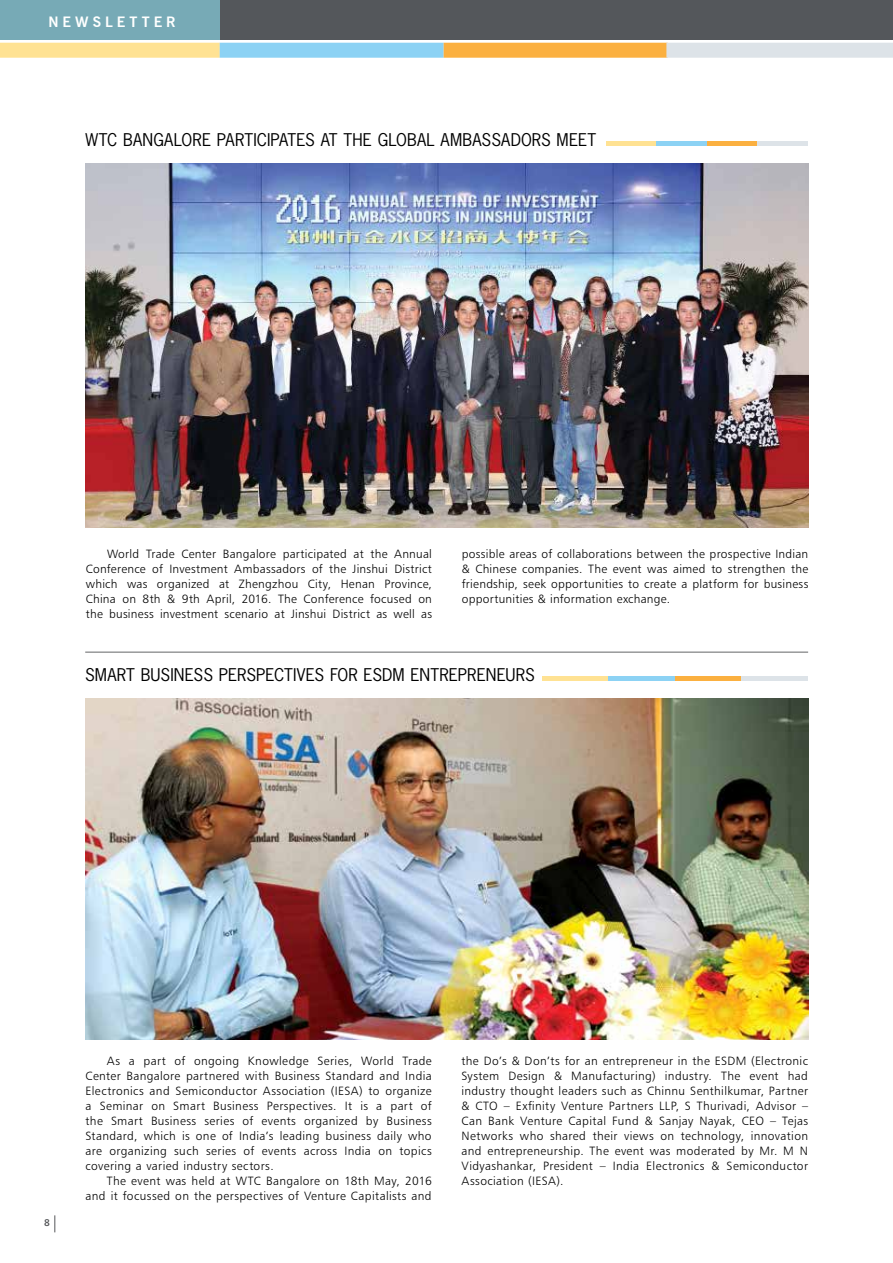
<style>
.page{position:relative;width:893px;height:1263px;background:#fff}
.page>*{position:absolute;margin:0;border:0;box-sizing:border-box;transform-origin:0 0}
.t1{font:16.5px "News Gothic Std";letter-spacing:.005em;color:#000}
.t2{font:700 14.25px "News Gothic BT";letter-spacing:.28em;color:#fff}
.t3{font:12px/15px "Humanist 777 BT Light B";letter-spacing:.03em;color:#000;text-align:justify}
.t4{font:9.75px "Humanist 777 BT Bold B";color:#55575a}
</style>
<div class="page">
<div style="left:0;top:0;width:893px;height:40px;background:#54575b"></div>
<div style="left:0;top:0;width:219px;height:40px;background:#77aab6"></div>
<div style="left:0;top:43px;width:220px;height:15px;background:#ffe293"></div>
<div style="left:220px;top:43px;width:224px;height:15px;background:#8cd2f4"></div>
<div style="left:444px;top:43px;width:224px;height:15px;background:#fbb040"></div>
<div style="left:666px;top:43px;width:227px;height:15px;background:#dde3e8"></div>
<svg style="left:55px;top:1215px;width:1px;height:17px"></svg>
<hr style="left:85px;top:652px;width:723px;height:1px;background:#636466">
<img style="left:85px;top:163px;width:723px;height:364px">
<hr style="left:606px;top:142px;width:50px;height:4px;background:#ffe293">
<hr style="left:656px;top:142px;width:51px;height:4px;background:#8cd2f4">
<hr style="left:707px;top:142px;width:50px;height:4px;background:#fbb040">
<hr style="left:757px;top:142px;width:51px;height:4px;background:#dde3e8">
<img style="left:85px;top:699px;width:723px;height:340px">
<hr style="left:542px;top:676px;width:67px;height:4px;background:#ffe293">
<hr style="left:609px;top:676px;width:66px;height:4px;background:#8cd2f4">
<hr style="left:675px;top:676px;width:66px;height:4px;background:#fbb040">
<hr style="left:741px;top:676px;width:67px;height:4px;background:#dde3e8">
<p class="t2" style="left:48px;top:13px;width:129px">NEWSLETTER</p>
<h1 class="t1" style="left:85px;top:129px;width:512px">WTC BANGALORE PARTICIPATES AT THE GLOBAL AMBASSADORS MEET</h1>
<p class="t3" style="left:86px;top:546px;width:348px;text-indent:21px">World Trade Center Bangalore participated at the Annual Conference of Investment Ambassadors of the Jinshui District which was organized at Zhengzhou City, Henan Province, China on 8th &amp; 9th April, 2016. The Conference focused on the business investment scenario at Jinshui District as well as</p>
<p class="t3" style="left:462px;top:546px;width:348px">possible areas of collaborations between the prospective Indian &amp; Chinese companies. The event was aimed to strengthen the friendship, seek opportunities to create a platform for business opportunities &amp; information exchange.</p>
<h1 class="t1" style="left:85px;top:664px;width:290px">SMART BUSINESS PERSPECTIVES FOR ESDM</h1>
<h1 class="t1" style="left:411px;top:664px;width:126px">ENTREPRENEURS</h1>
<p class="t4" style="left:44px;top:1217px;width:7px">8</p>
<p class="t3" style="left:86px;top:1053px;width:348px;text-indent:21px">As a part of ongoing Knowledge Series, World Trade Center Bangalore partnered with Business Standard and India Electronics and Semiconductor Association (IESA) to organize a Seminar on Smart Business Perspectives. It is a part of the Smart Business series of events organized by Business Standard, which is one of India’s leading business daily who are organizing such series of events across India on topics covering a varied industry sectors.</p>
<p class="t3" style="left:86px;top:1173px;width:348px;text-align:right">The event was held at WTC Bangalore on 18th May, 2016 and it focussed on the perspectives of Venture Capitalists and</p>
<p class="t3" style="left:461px;top:1053px;width:348px">the Do’s &amp; Don’ts for an entrepreneur in the ESDM (Electronic System Design &amp; Manufacturing) industry. The event had industry thought leaders such as Chinnu Senthilkumar, Partner &amp; CTO – Exfinity Venture Partners LLP, S Thurivadi, Advisor – Can Bank Venture Capital Fund &amp; Sanjay Nayak, CEO – Tejas Networks who shared their views on technology, innovation and entrepreneurship. The event was moderated by Mr. M N Vidyashankar, President – India Electronics &amp; Semiconductor Association (IESA).</p>
</div>
